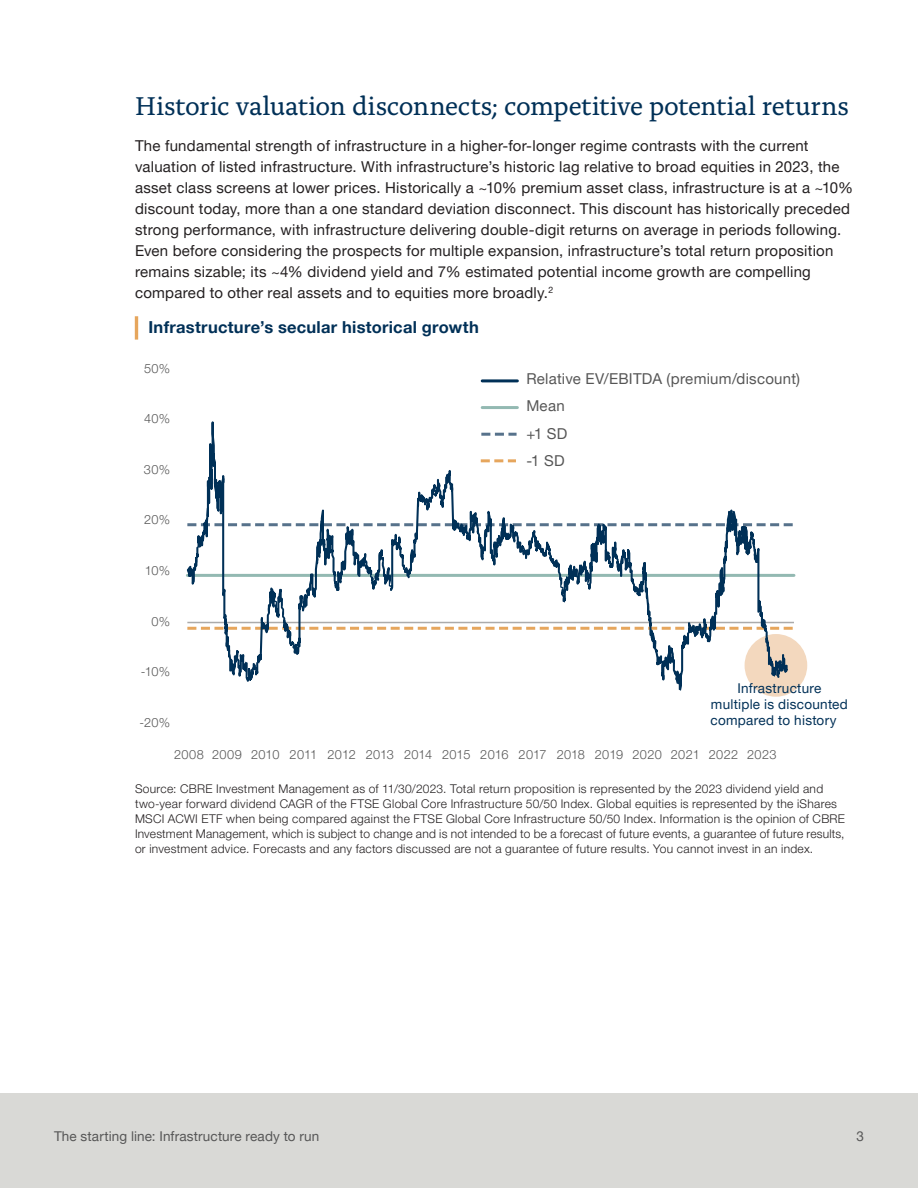
<style>
.page{position:relative;width:918px;height:1188px;background:#fff}
.page>*{position:absolute;margin:0;border:0;box-sizing:border-box;transform-origin:0 0}
.Heads__alda{font:27px "Alda Pro";letter-spacing:-.015em;color:#003057}
.Chart_heads{font:700 16.5px "Helvetica Neue LT Pro";letter-spacing:.015em;color:#003057}
.Body_copy__10_14_Roman{font:15px/21px "Helvetica Neue LT Pro";letter-spacing:.015em;color:#231f20}
.t1{font:15px/27.3px "Helvetica Neue LT Pro";letter-spacing:.015em;color:#565656}
.t2{font:13.5px/16.2px "Helvetica Neue LT Pro";letter-spacing:.02em;color:#003057}
.t3{font:13.5px "Helvetica Neue LT Pro";letter-spacing:.01em;color:#565656}
.t4{font:300 12.75px "Helvetica Neue LT Pro";letter-spacing:.02em;color:#565656}
.Disclosures_and_footnotes{font:300 12px/15px "Helvetica Neue LT Pro";letter-spacing:.025em;color:#231f20}
</style>
<div class="page">
<div style="left:0;top:1094px;width:918px;height:94px;background:#d9d9d6"></div>
<svg style="left:788px;top:627px;width:5px;height:3px"></svg>
<hr style="left:187px;top:622px;width:607px;height:1px;background:#ababab">
<div style="left:745px;top:634px;width:62px;height:63px;background:#f3d8be;border-radius:50%"></div>
<hr style="left:187px;top:574px;width:607px;height:3px;background:#93b9b2">
<svg style="left:788px;top:523px;width:5px;height:3px"></svg>
<svg style="left:187px;top:421px;width:601px;height:270px"></svg>
<hr style="left:482px;top:406px;width:35px;height:3px;background:#93b9b2">
<svg style="left:481px;top:433px;width:36px;height:3px"></svg>
<svg style="left:481px;top:459px;width:35px;height:3px"></svg>
<hr style="left:482px;top:379px;width:35px;height:3px;background:#003057">
<hr style="left:135px;top:316px;width:3px;height:24px;background:#e6a65d">
<p class="Heads__alda" style="left:135px;top:86px;width:716px">Historic valuation disconnects; competitive potential returns</p>
<p class="Body_copy__10_14_Roman" style="left:135px;top:135px;width:720px">The fundamental strength of infrastructure in a higher-for-longer regime contrasts with the current valuation of listed infrastructure. With infrastructure’s historic lag relative to broad equities in 2023, the asset class screens at lower prices. Historically a ~10% premium asset class, infrastructure is at a ~10% discount today, more than a one standard deviation disconnect. This discount has historically preceded strong performance, with infrastructure delivering double-digit returns on average in periods following.<br>Even before considering the prospects for multiple expansion, infrastructure’s total return proposition remains sizable; its ~4% dividend yield and 7% estimated potential income growth are compelling compared to other real assets and to equities more broadly.<sup>2</sup></p>
<p class="Chart_heads" style="left:148px;top:317px;width:332px">Infrastructure’s secular historical growth</p>
<p class="t4" style="left:144px;top:360px;width:28px">50%</p>
<p class="t4" style="left:144px;top:411px;width:28px">40%</p>
<p class="t4" style="left:144px;top:461px;width:28px">30%</p>
<p class="t4" style="left:144px;top:512px;width:28px">20%</p>
<p class="t4" style="left:145px;top:563px;width:27px">10%</p>
<p class="t4" style="left:152px;top:613px;width:20px">0%</p>
<p class="t4" style="left:141px;top:664px;width:31px">-10%</p>
<p class="t4" style="left:139px;top:714px;width:32px">-20%</p>
<p class="t1" style="left:526px;top:365px;width:275px">Relative EV/EBITDA (premium/discount)<br>Mean<br>+1 SD<br>-1 SD</p>
<p class="t2" style="left:711px;top:680px;width:139px;text-indent:27px">Infrastructure multiple is discounted compared to history</p>
<p class="t4" style="left:174px;top:747px;width:604px">2008 2009 2010 2011 2012 2013 2014 2015 2016 2017 2018 2019 2020 2021 2022 2023</p>
<p class="Disclosures_and_footnotes" style="left:135px;top:781px;width:712px">Source: CBRE Investment Management as of 11/30/2023. Total return proposition is represented by the 2023 dividend yield and two-year forward dividend CAGR of the FTSE Global Core Infrastructure 50/50 Index. Global equities is represented by the iShares MSCI ACWI ETF when being compared against the FTSE Global Core Infrastructure 50/50 Index. Information is the opinion of CBRE Investment Management, which is subject to change and is not intended to be a forecast of future events, a guarantee of future results, or investment advice. Forecasts and any factors discussed are not a guarantee of future results. You cannot invest in an index.</p>
<p class="t3" style="left:54px;top:1128px;width:267px">The starting line: Infrastructure ready to run</p>
<p class="t3" style="left:857px;top:1128px;width:9px">3</p>
</div>
